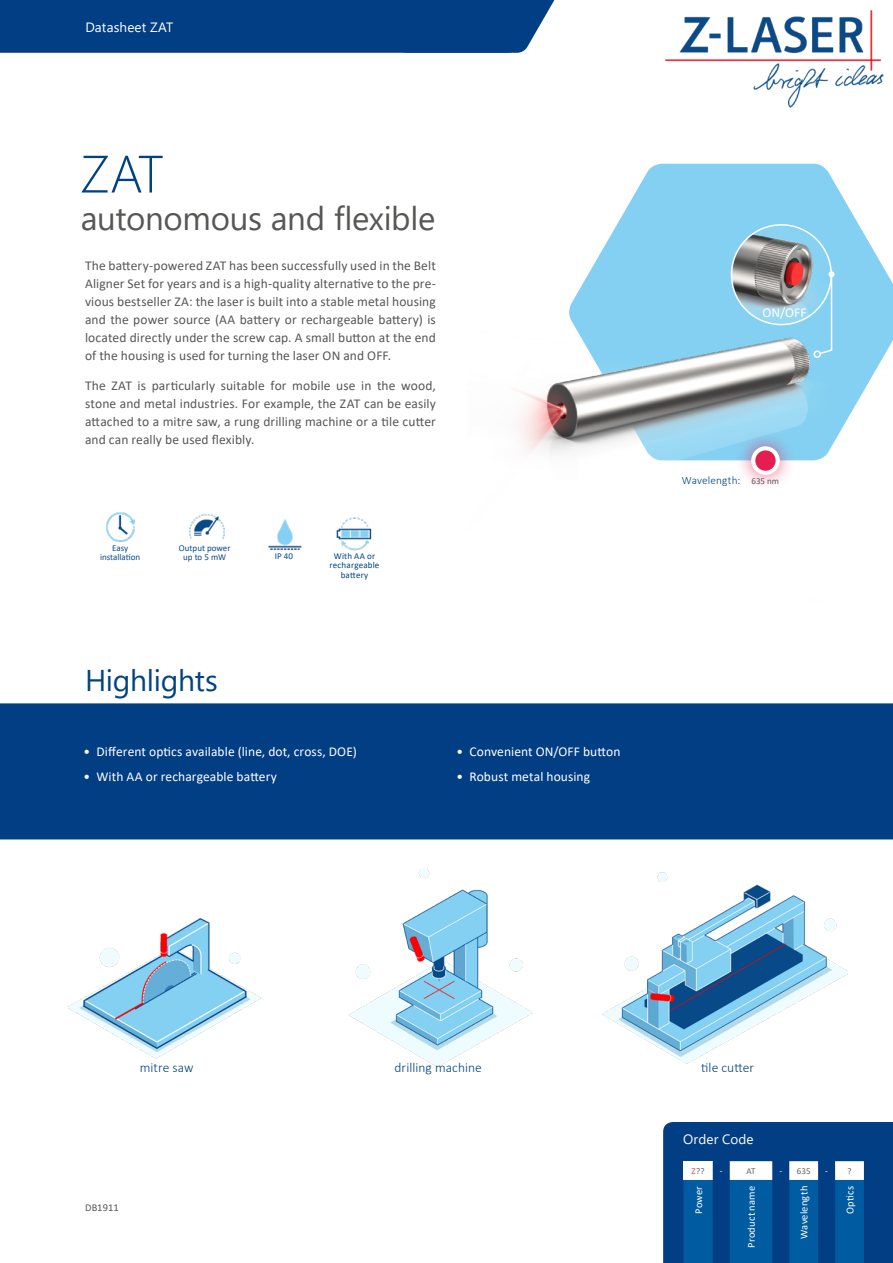
<style>
.page{position:relative;width:893px;height:1263px;background:#fff}
.page>*{position:absolute;margin:0;border:0;box-sizing:border-box;transform-origin:0 0}
.t1{font:300 52.5px "Segoe UI";color:#004380}
.t2{font:33px "Segoe UI";letter-spacing:-.01em;color:#575756}
.t3{font:30px "Segoe UI";letter-spacing:-.01em;color:#004380}
.t4{font:13.5px/18px "Calibri";letter-spacing:.005em;color:#575756;text-align:justify}
.t5{font:13.5px "Calibri";letter-spacing:.01em;color:#fff}
.t6{font:300 13.5px "Calibri";letter-spacing:.005em;color:#004380}
.t7{font:13.5px "Segoe UI";letter-spacing:.01em;color:#fff}
.t8{font:300 11.25px "Calibri";letter-spacing:.01em;color:#004380}
.t9{font:10.5px "Calibri";letter-spacing:.015em;color:#fff}
.t10{font:10.5px "Calibri";color:#575756}
.t11{font:9px/9.3px "Calibri";color:#094a87;text-align:center}
.t12{font:9px/9.3px "Calibri";letter-spacing:.02em;color:#004380;text-align:center}
.t13{font:9px "Calibri";color:#646363}
.t14{font:9px "Calibri";color:#fff}
.s1{font-weight:400;font-size:9px;color:#575756}
.s2{color:#e84242}
.s3{color:#fff}
.s4{color:#646363}
</style>
<div class="page">
<div style="left:0;top:0;width:555px;height:53px;background:#023e84"></div>
<img style="left:665px;top:10px;width:219px;height:97px">
<img style="left:518px;top:167px;width:375px;height:294px">
<img style="left:602px;top:872px;width:245px;height:192px">
<img style="left:349px;top:868px;width:184px;height:199px">
<img style="left:67px;top:918px;width:194px;height:141px">
<div style="left:0;top:703px;width:893px;height:136px;background:#023e84"></div>
<img style="left:106px;top:513px;width:29px;height:28px">
<img style="left:189px;top:513px;width:35px;height:26px">
<img style="left:268px;top:519px;width:34px;height:32px">
<img style="left:336px;top:517px;width:36px;height:34px">
<div style="left:735px;top:430px;width:61px;height:61px;background:#e61d51;opacity:.7"></div>
<svg style="left:753px;top:448px;width:25px;height:25px"></svg>
<div style="left:751px;top:446px;width:29px;height:29px;border:4px solid #fff;border-radius:50%"></div>
<img style="left:731px;top:225px;width:100px;height:100px;border-radius:50px">
<div style="left:731px;top:224px;width:101px;height:101px;border:2px solid #fff;border-radius:50%"></div>
<div style="left:813px;top:350px;width:8px;height:8px;border:2px solid #fff;border-radius:50%"></div>
<svg style="left:818px;top:271px;width:16px;height:84px"></svg>
<svg style="left:663px;top:1122px;width:230px;height:141px;background:#155697"></svg>
<p class="t7" style="left:85px;top:15px;width:89px">Datasheet ZAT</p>
<h1 class="t1" style="left:80px;top:124px;width:86px">ZAT</h1>
<h2 class="t2" style="left:81px;top:187px;width:356px">autonomous and flexible</h2>
<p class="t4" style="left:85px;top:256px;width:352px">The battery-powered ZAT has been successfully used in the Belt Aligner Set for years and is a high-quality alternative to the pre&shy;vious bestseller ZA: the laser is built into a stable metal housing and the power source (AA battery or rechargeable battery) is located directly under the screw cap. A small button at the end of the housing is used for turning the laser ON and OFF.</p>
<p class="t4" style="left:85px;top:377px;width:352px">The ZAT is particularly suitable for mobile use in the wood, stone and metal industries. For example, the ZAT can be easily attached to a mitre saw, a rung drilling machine or a tile cutter and can really be used flexibly.</p>
<p class="t11" style="left:100px;top:543px;width:42px">Easy installation</p>
<p class="t11" style="left:179px;top:543px;width:53px">Output power up to 5 mW</p>
<p class="t11" style="left:275px;top:551px;width:20px">IP 40</p>
<p class="t12" style="left:330px;top:551px;width:51px">With AA or rechargeable battery</p>
<h3 class="t3" style="left:85px;top:652px;width:134px">Highlights</h3>
<p class="t5" style="left:84px;top:742px;width:275px">• Different optics available (line, dot, cross, DOE)</p>
<p class="t5" style="left:84px;top:767px;width:195px">• With AA or rechargeable battery</p>
<p class="t5" style="left:457px;top:742px;width:165px">• Convenient ON/OFF button</p>
<p class="t5" style="left:457px;top:767px;width:135px">• Robust metal housing</p>
<p class="t5" style="left:762px;top:303px;width:46px">ON/OFF</p>
<p class="t8" style="left:682px;top:473px;width:99px">Wavelength: <span class="s1">635 nm</span></p>
<p class="t6" style="left:140px;top:1059px;width:55px">mitre saw</p>
<p class="t6" style="left:395px;top:1059px;width:89px">drilling machine</p>
<p class="t6" style="left:701px;top:1059px;width:54px">tile cutter</p>
<p class="t10" style="left:85px;top:1200px;width:35px">DB1911</p>
<p class="t7" style="left:683px;top:1126px;width:72px">Order Code</p>
<p class="t13" style="left:692px;top:1165px;width:14px"><span class="s2">Z</span>??</p>
<p class="t14" style="left:720px;top:1165px;width:4px">-</p>
<p class="t13" style="left:746px;top:1165px;width:11px">AT</p>
<p class="t13" style="left:779px;top:1165px;width:33px"><span class="s3">-</span> 635</p>
<p class="t14" style="left:825px;top:1165px;width:28px">- <span class="s4">?</span></p>
<p class="t9" style="left:691px;top:1214px;width:29px;rotate:-90deg">Power</p>
<p class="t9" style="left:744px;top:1248px;width:63px;rotate:-90deg">Product name</p>
<p class="t9" style="left:797px;top:1239px;width:54px;rotate:-90deg">Wavelength</p>
<p class="t9" style="left:843px;top:1214px;width:29px;rotate:-90deg">Optics</p>
</div>
